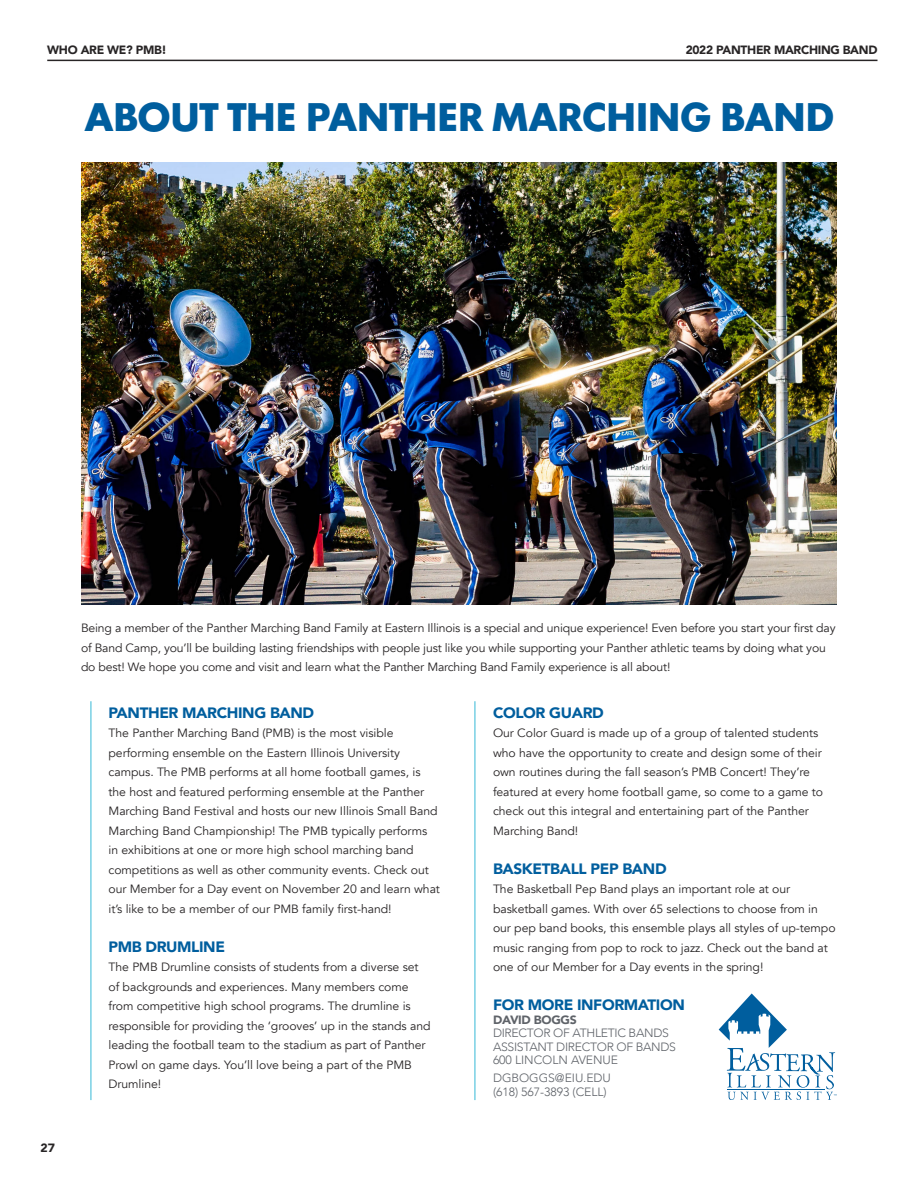
<style>
.page{position:relative;width:918px;height:1188px;background:#fff}
.page>*{position:absolute;margin:0;border:0;box-sizing:border-box;transform-origin:0 0}
.t1{font:36.3px "Futura Maxi CG Bold";letter-spacing:-.04em;color:#005e9e}
.t2{font:900 15px "Avenir";letter-spacing:-.025em;color:#005e9e}
.t3{font:12px/19.5px "Avenir";letter-spacing:-.005em;color:#282526}
.t4{font:300 12px "Avenir";letter-spacing:-.005em;color:#5f6369}
.t5{font:300 12px "Avenir";letter-spacing:-.025em;color:#5f6369}
.t6{font:900 12px "Avenir";letter-spacing:-.025em;color:#282526}
.t7{font:900 12px "Avenir";letter-spacing:-.025em;color:#5f6369}
</style>
<div class="page">
<img style="left:81px;top:162px;width:756px;height:443px">
<svg style="left:719px;top:993px;width:118px;height:107px"></svg>
<hr style="left:47px;top:60px;width:831px;height:1px;background:#282526">
<hr style="left:90px;top:701px;width:2px;height:399px;background:#78d0e4">
<hr style="left:474px;top:701px;width:2px;height:399px;background:#78d0e4">
<p class="t6" style="left:47px;top:40px;width:121px">WHO ARE WE? PMB!</p>
<p class="t6" style="left:686px;top:40px;width:193px">2022 PANTHER MARCHING BAND</p>
<p class="t1" style="left:84px;top:93px;width:752px">ABOUT THE PANTHER MARCHING BAND</p>
<p class="t3" style="left:81px;top:618px;width:756px">Being a member of the Panther Marching Band Family at Eastern Illinois is a special and unique experience! Even before you start your first day of Band Camp, you’ll be building lasting friendships with people just like you while supporting your Panther athletic teams by doing what you do best! We hope you come and visit and learn what the Panther Marching Band Family experience is all about!</p>
<p class="t6" style="left:40px;top:1138px;width:16px">27</p>
<p class="t2" style="left:109px;top:700px;width:207px">PANTHER MARCHING BAND</p>
<p class="t3" style="left:109px;top:723px;width:333px">The Panther Marching Band (PMB) is the most visible performing ensemble on the Eastern Illinois University campus. The PMB performs at all home football games, is the host and featured performing ensemble at the Panther Marching Band Festival and hosts our new Illinois Small Band Marching Band Championship! The PMB typically performs in exhibitions at one or more high school marching band competitions as well as other community events. Check out our Member for a Day event on November 20 and learn what it’s like to be a member of our PMB family first-hand!</p>
<p class="t2" style="left:109px;top:934px;width:118px">PMB DRUMLINE</p>
<p class="t3" style="left:109px;top:957px;width:324px">The PMB Drumline consists of students from a diverse set of backgrounds and experiences. Many members come from competitive high school programs. The drumline is responsible for providing the ‘grooves’ up in the stands and leading the football team to the stadium as part of Panther Prowl on game days. You’ll love being a part of the PMB Drumline!</p>
<p class="t2" style="left:493px;top:700px;width:112px">COLOR GUARD</p>
<p class="t3" style="left:493px;top:723px;width:332px">Our Color Guard is made up of a group of talented students who have the opportunity to create and design some of their own routines during the fall season’s PMB Concert! They’re featured at every home football game, so come to a game to check out this integral and entertaining part of the Panther Marching Band!</p>
<p class="t2" style="left:493px;top:856px;width:175px">BASKETBALL PEP BAND</p>
<p class="t3" style="left:493px;top:879px;width:344px">The Basketball Pep Band plays an important role at our basketball games. With over 65 selections to choose from in our pep band books, this ensemble plays all styles of up-tempo music ranging from pop to rock to jazz. Check out the band at one of our Member for a Day events in the spring!</p>
<p class="t2" style="left:493px;top:992px;width:193px">FOR MORE INFORMATION</p>
<p class="t7" style="left:493px;top:1009px;width:85px">DAVID BOGGS</p>
<p class="t5" style="left:493px;top:1026px;width:177px">DIRECTOR OF ATHLETIC BANDS</p>
<p class="t5" style="left:493px;top:1039px;width:185px">ASSISTANT DIRECTOR OF BANDS</p>
<p class="t4" style="left:493px;top:1053px;width:127px">600 LINCOLN AVENUE</p>
<p class="t4" style="left:493px;top:1071px;width:119px">DGBOGGS@EIU.EDU</p>
<p class="t4" style="left:493px;top:1085px;width:115px">(618) 567-3893 (CELL)</p>
</div>
